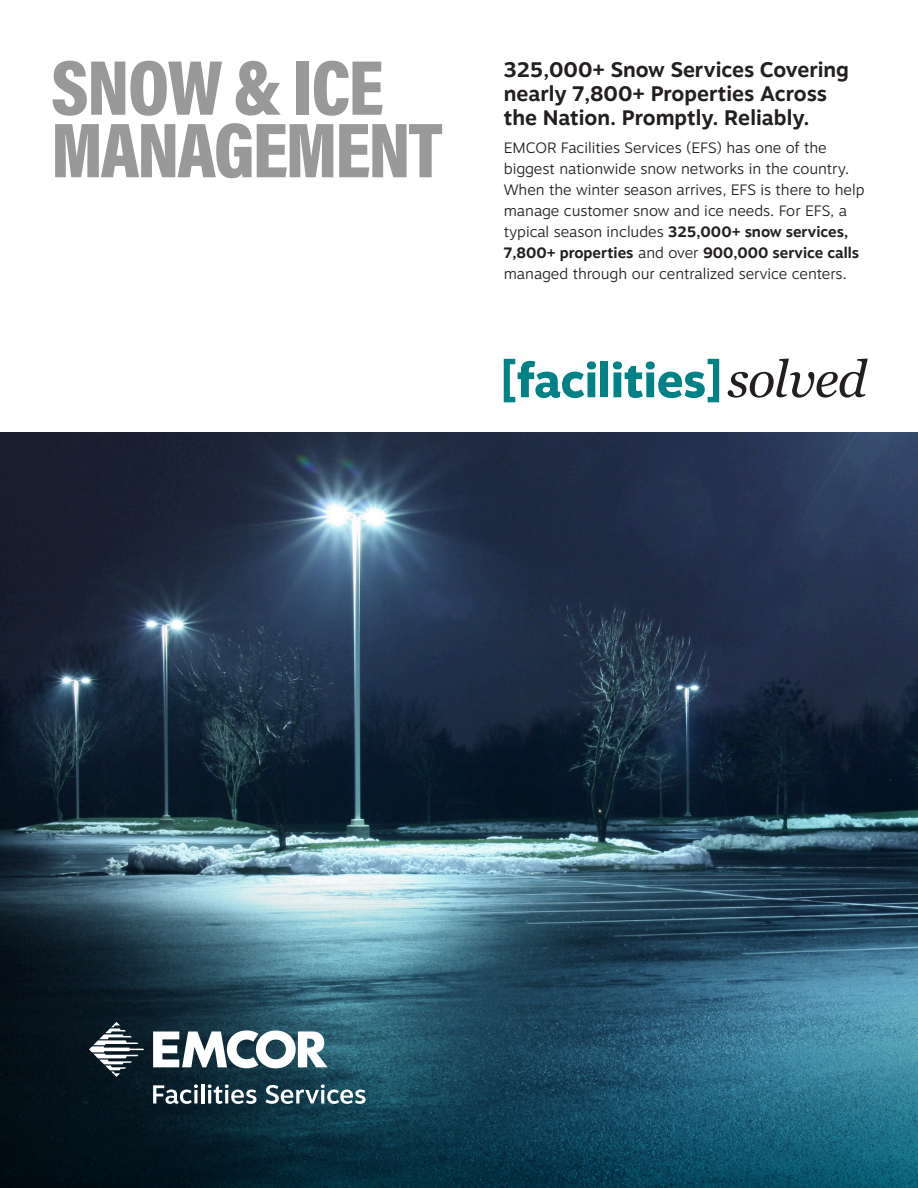
<style>
.page{position:relative;width:918px;height:1188px;background:#fff}
.page>*{position:absolute;margin:0;border:0;box-sizing:border-box;transform-origin:0 0}
.t1{font:78.75px/62.6px "Acumin Variable Concept";letter-spacing:-.025em;color:#9a9999}
.t2{font:700 21px/24px "Motiva Sans";color:#231f20}
.t3{font:300 15px/21px "Motiva Sans";color:#231f20}
.s1{font-weight:700}
</style>
<div class="page">
<img style="left:0;top:432px;width:918px;height:438px">
<svg style="left:0;top:870px;width:918px;height:318px;background:#2b5669"></svg>
<svg style="left:504px;top:359px;width:92px;height:43px"></svg>
<div style="left:600px;top:362px;width:8px;height:35px;background:#008185"></div>
<svg style="left:613px;top:359px;width:106px;height:43px"></svg>
<svg style="left:728px;top:359px;width:140px;height:39px"></svg>
<svg style="left:153px;top:1084px;width:45px;height:20px"></svg>
<hr style="left:201px;top:1084px;width:3px;height:20px;background:#fff">
<svg style="left:208px;top:1084px;width:48px;height:20px"></svg>
<svg style="left:266px;top:1084px;width:100px;height:20px"></svg>
<svg style="left:153px;top:1030px;width:175px;height:38px"></svg>
<svg style="left:89px;top:1022px;width:55px;height:55px"></svg>
<p class="t1" style="left:51px;top:53px;width:393px">SNOW &amp; ICE<br>MANAGEMENT</p>
<p class="t2" style="left:504px;top:57px;width:347px">325,000+ Snow Services Covering nearly 7,800+ Properties Across the Nation. Promptly. Reliably.</p>
<p class="t3" style="left:504px;top:137px;width:362px">EMCOR Facilities Services (EFS) has one of the biggest nationwide snow networks in the country.<br>When the winter season arrives, EFS is there to help manage customer snow and ice needs. For EFS, a typical season includes <span class="s1">325,000+ snow services, 7,800+ properties</span> and over <span class="s1">900,000 service calls </span>managed through our centralized service centers.</p>
</div>
